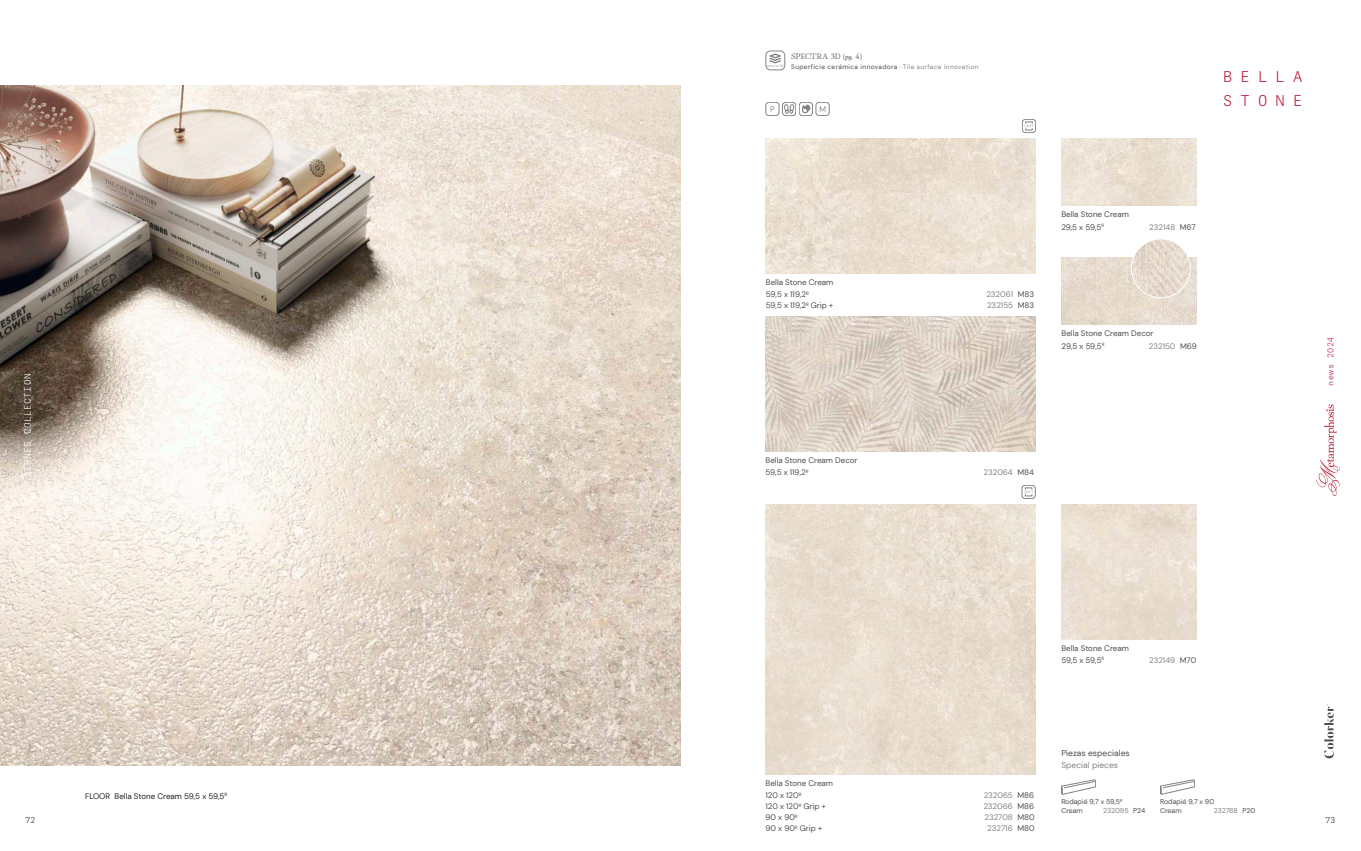
<style>
.page{position:relative;width:1361px;height:851px;background:#fff}
.page>*{position:absolute;margin:0;border:0;box-sizing:border-box;transform-origin:0 0}
.t1{font:300 15px/23.3px "Adelle Mono";letter-spacing:.55em;color:#bb1e3c}
.t2{font:300 9px "Adelle Mono";letter-spacing:.06em;color:#fff}
.t3{font:8.5px "DM Sans";color:#4b4c4d}
.t4{font:8.5px "DM Sans";color:#808285}
.t5{font:300 8.1px "Adelle Mono";letter-spacing:.06em;color:#bb1e3c}
.t6{font:8px/12.6px "DM Sans";color:#4b4c4d}
.t7{font:8px "DM Sans";color:#808285}
.t8{font:8px "DM Sans";color:#231f20}
.t9{font:8px "Hina Mincho";letter-spacing:.005em;color:#4b4c4d}
.t10{font:300 8px "Adelle Mono";color:#231f20}
.t11{font:7px "DM Sans";color:#4b4c4d}
.t12{font:7px "DM Sans";color:#808285}
.t13{font:6.5px "DM Sans";letter-spacing:.06em;color:#4b4c4d}
.s1{font-family:"Real Head Pro";font-weight:300;color:#231f20}
.s2{color:#808285}
.s3{color:#4b4c4d}
</style>
<div class="page">
<img style="left:0;top:85px;width:680px;height:680px">
<img style="left:766px;top:138px;width:270px;height:135px">
<img style="left:765px;top:504px;width:270px;height:270px">
<img style="left:765px;top:316px;width:270px;height:135px">
<img style="left:1061px;top:139px;width:135px;height:67px">
<img style="left:1061px;top:258px;width:135px;height:67px">
<div style="left:765px;top:102px;width:14px;height:14px;border:1px solid #808285;border-radius:3px"></div>
<svg style="left:770px;top:106px;width:4px;height:6px"></svg>
<svg style="left:784px;top:104px;width:10px;height:10px"></svg>
<div style="left:782px;top:102px;width:14px;height:14px;border:1px solid #808285;border-radius:3px"></div>
<svg style="left:802px;top:105px;width:8px;height:8px"></svg>
<div style="left:799px;top:102px;width:13px;height:14px;border:1px solid #808285;border-radius:3px"></div>
<div style="left:816px;top:102px;width:13px;height:14px;border:1px solid #808285;border-radius:3px"></div>
<svg style="left:820px;top:106px;width:5px;height:6px"></svg>
<svg style="left:1024px;top:487px;width:9px;height:9px"></svg>
<div style="left:1022px;top:485px;width:13px;height:13px;border:1px solid #808285;border-radius:3px"></div>
<img style="left:1061px;top:504px;width:135px;height:135px">
<img style="left:1131px;top:239px;width:59px;height:59px;border-radius:29px">
<div style="left:1131px;top:238px;width:59px;height:60px;border:1px solid #fff;border-radius:50%"></div>
<div style="left:765px;top:51px;width:20px;height:19px;border:1px solid #808285;border-radius:5px"></div>
<svg style="left:767px;top:54px;width:16px;height:13px"></svg>
<svg style="left:1024px;top:122px;width:9px;height:8px"></svg>
<div style="left:1022px;top:119px;width:14px;height:14px;border:1px solid #808285;border-radius:3px"></div>
<svg style="left:1061px;top:779px;width:35px;height:15px"></svg>
<svg style="left:1160px;top:779px;width:35px;height:15px"></svg>
<svg style="left:1324px;top:704px;width:9px;height:54px"></svg>
<svg style="left:1316px;top:404px;width:24px;height:92px"></svg>
<p class="t2" style="left:24px;top:477px;width:105px;rotate:-90deg">STONES COLLECTION</p>
<p class="t9" style="left:791px;top:51px;width:72px">SPECTRA 3D (pg. 4)</p>
<p class="t13" style="left:791px;top:62px;width:189px">Superficie cerámica innovadora <span class="s1">·</span> <span class="s2">Tile surface innovation</span></p>
<h1 class="t1" style="left:1223px;top:66px;width:81px">BELLA<br>STONE</h1>
<p class="t6" style="left:766px;top:276px;width:69px">Bella Stone Cream<br>59,5 x 119,2<sup>R</sup></p>
<p class="t7" style="left:986px;top:289px;width:49px">232061 <span class="s3">M83</span></p>
<p class="t6" style="left:766px;top:299px;width:69px">59,5 x 119,2<sup>R</sup> Grip +</p>
<p class="t7" style="left:987px;top:300px;width:49px">232155 <span class="s3">M83</span></p>
<p class="t6" style="left:1061px;top:208px;width:69px">Bella Stone Cream<br>29,5 x 59,5<sup>R</sup></p>
<p class="t7" style="left:1149px;top:222px;width:48px">232148 <span class="s3">M67</span></p>
<p class="t6" style="left:1061px;top:327px;width:93px">Bella Stone Cream Decor<br>29,5 x 59,5<sup>R</sup></p>
<p class="t7" style="left:1149px;top:341px;width:49px">232150 <span class="s3">M69</span></p>
<p class="t6" style="left:765px;top:454px;width:93px">Bella Stone Cream Decor<br>59,5 x 119,2<sup>R</sup></p>
<p class="t7" style="left:983px;top:467px;width:52px">232064 <span class="s3">M84</span></p>
<p class="t5" style="left:1326px;top:385px;width:51px;rotate:-90deg">news 2024</p>
<p class="t6" style="left:1061px;top:641px;width:69px">Bella Stone Cream<br>59,5 x 59,5<sup>R</sup></p>
<p class="t7" style="left:1149px;top:655px;width:49px">232149 <span class="s3">M70</span></p>
<p class="t3" style="left:1061px;top:749px;width:70px">Piezas especiales</p>
<p class="t4" style="left:1061px;top:759px;width:58px">Special pieces</p>
<p class="t11" style="left:1061px;top:798px;width:63px">Rodapié 9,7 x 59,5<sup>R</sup></p>
<p class="t11" style="left:1160px;top:798px;width:56px">Rodapié 9,7 x 90</p>
<p class="t11" style="left:1061px;top:806px;width:23px">Cream</p>
<p class="t12" style="left:1103px;top:805px;width:44px">232095 <span class="s3">P24</span></p>
<p class="t11" style="left:1160px;top:806px;width:23px">Cream</p>
<p class="t12" style="left:1213px;top:805px;width:43px">232788 <span class="s3">P20</span></p>
<p class="t6" style="left:765px;top:776px;width:69px">Bella Stone Cream<br>120 x 120<sup>R</sup></p>
<p class="t7" style="left:983px;top:790px;width:52px">232065 <span class="s3">M86</span></p>
<p class="t8" style="left:85px;top:791px;width:144px">FLOOR Bella Stone Cream 59,5 x 59,5<sup>R</sup></p>
<p class="t6" style="left:765px;top:800px;width:62px">120 x 120<sup>R</sup> Grip +</p>
<p class="t7" style="left:983px;top:801px;width:52px">232066 <span class="s3">M86</span></p>
<p class="t6" style="left:765px;top:811px;width:34px">90 x 90<sup>R</sup></p>
<p class="t7" style="left:984px;top:812px;width:52px">232708 <span class="s3">M80</span></p>
<p class="t6" style="left:765px;top:822px;width:58px">90 x 90<sup>R</sup> Grip +</p>
<p class="t7" style="left:987px;top:823px;width:49px">232716 <span class="s3">M80</span></p>
<p class="t10" style="left:26px;top:816px;width:11px">72</p>
<p class="t10" style="left:1325px;top:816px;width:11px">73</p>
</div>
